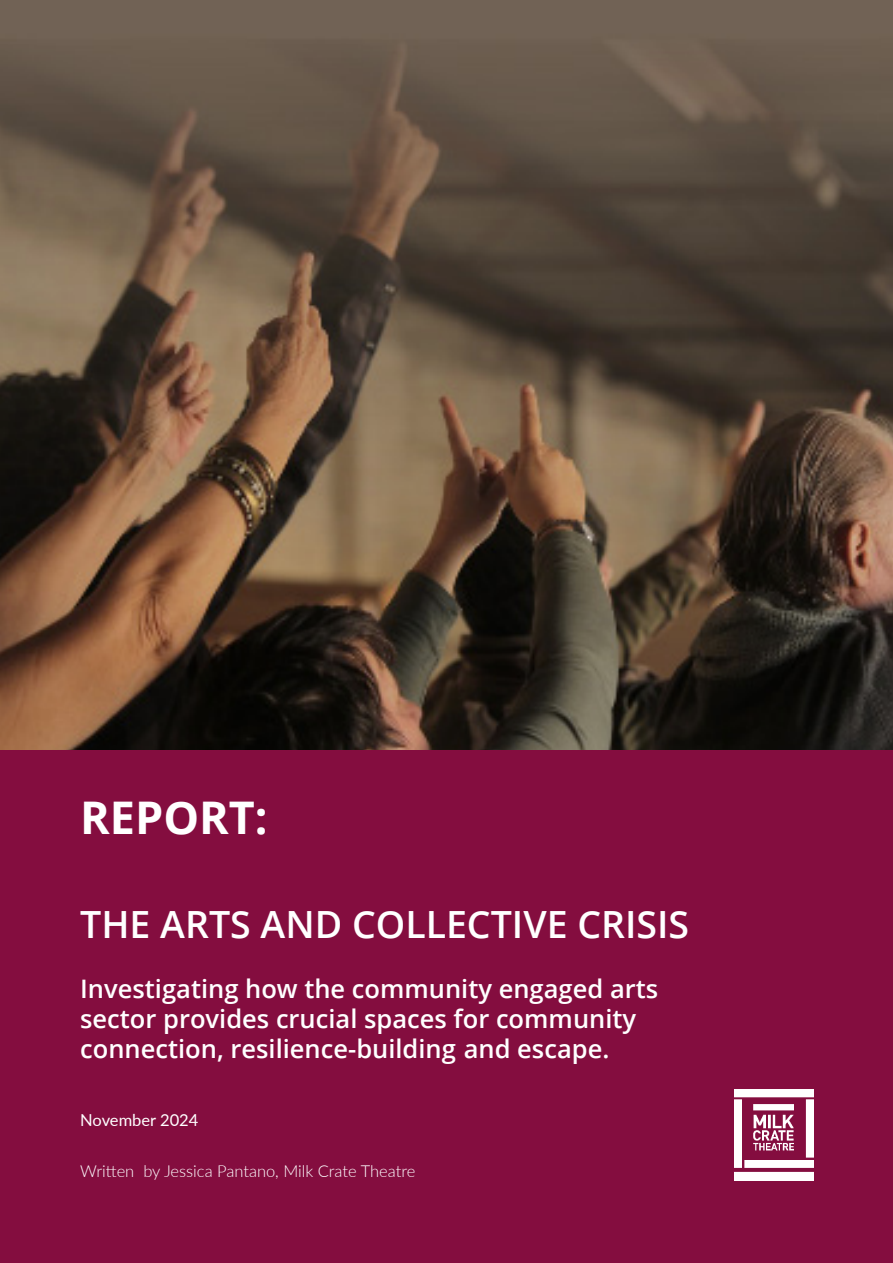
<style>
.page{position:relative;width:893px;height:1263px;background:#fff}
.page>*{position:absolute;margin:0;border:0;box-sizing:border-box;transform-origin:0 0}
._45pt_Size_Align_Left{font:700 45px "Open Sans";color:#fff}
._30pt_Size_Align_Left{font:600 37.5px "Open Sans";color:#fff}
._30pt_Size_Align_Left-2{font:600 25.5px/30px "Open Sans";color:#fff}
._10pt_Size_Align_Left{font:300 16.5px "Lato";color:#fff}
._10pt_Size_Align_Left-2{font:16.5px "Lato";color:#fff}
</style>
<div class="page">
<img style="left:0;top:0;width:893px;height:750px">
<div style="left:0;top:750px;width:893px;height:513px;background:#840d3f"></div>
<img style="left:735px;top:1089px;width:78px;height:91px">
<p class="_45pt_Size_Align_Left" style="left:80px;top:786px;width:189px">REPORT:</p>
<p class="_30pt_Size_Align_Left" style="left:80px;top:899px;width:610px">THE ARTS AND COLLECTIVE CRISIS</p>
<p class="_30pt_Size_Align_Left-2" style="left:80px;top:973px;width:579px">Investigating how the community engaged arts sector provides crucial spaces for community connection, resilience-building and escape.</p>
<p class="_10pt_Size_Align_Left-2" style="left:80px;top:1108px;width:120px">November 2024</p>
<p class="_10pt_Size_Align_Left" style="left:80px;top:1160px;width:337px">Written by Jessica Pantano, Milk Crate Theatre</p>
</div>
